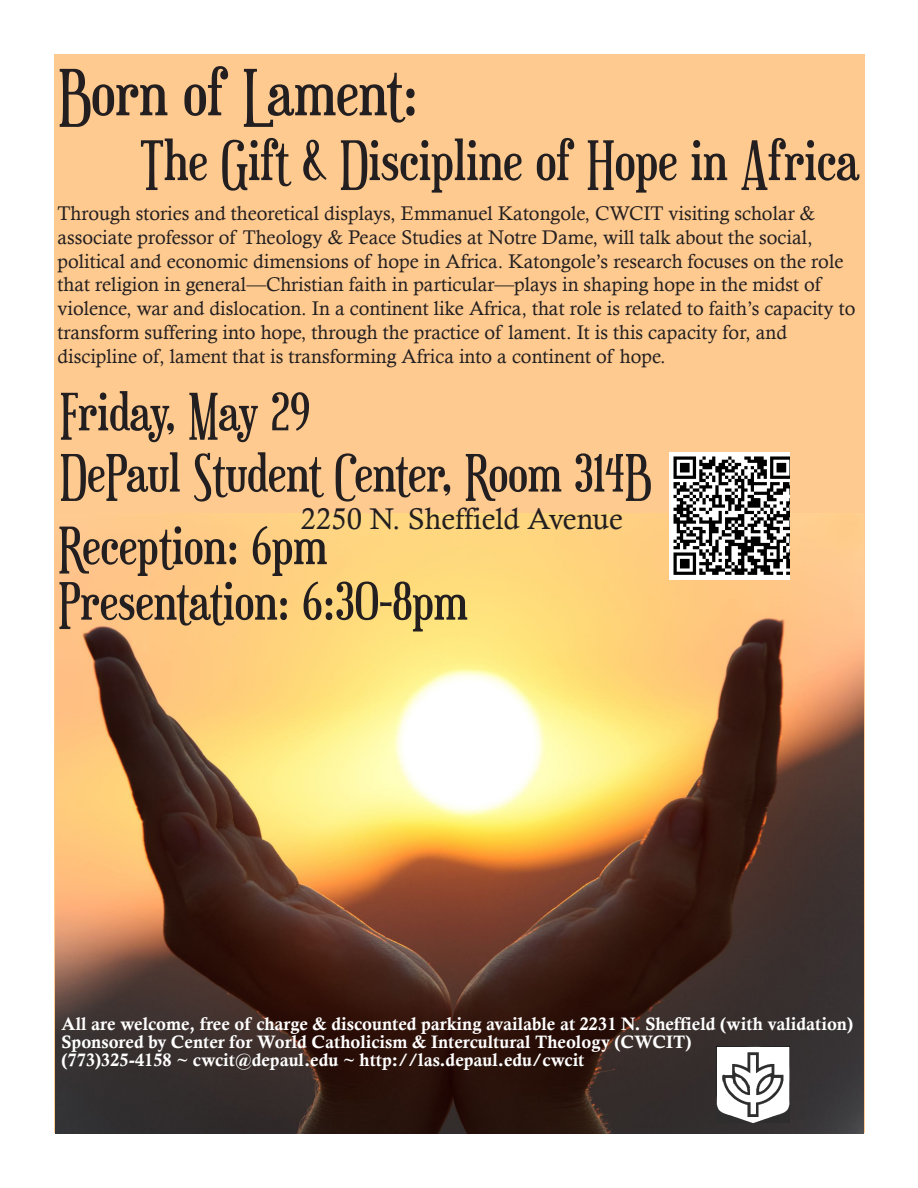
<style>
.page{position:relative;width:918px;height:1188px;background:#fff}
.page>*{position:absolute;margin:0;border:0;box-sizing:border-box;transform-origin:0 0}
.t1{font:63px "Euphorigenic";color:#231f20}
.t2{font:54px "Euphorigenic";color:#231f20}
.t3{font:51px "Euphorigenic";color:#231f20}
.t4{font:30px "Calisto";color:#231f20}
.t5{font:19.8px/23.7px "Calisto";color:#231f20}
.t6{font:18px "Calis MT Bol";color:#fff}
</style>
<div class="page">
<div style="left:55px;top:55px;width:810px;height:1078px;background:#feca90"></div>
<img style="left:56px;top:513px;width:808px;height:621px">
<img style="left:669px;top:452px;width:120px;height:128px">
<img style="left:716px;top:1046px;width:74px;height:76px">
<p class="t1" style="left:58px;top:54px;width:361px">Born of Lament:</p>
<p class="t2" style="left:140px;top:128px;width:721px">The Gift &amp; Discipline of Hope in Africa</p>
<p class="t5" style="left:58px;top:201px;width:759px">Through stories and theoretical displays, Emmanuel Katongole, CWCIT visiting scholar &amp;</p>
<p class="t5" style="left:58px;top:225px;width:757px">associate professor of Theology &amp; Peace Studies at Notre Dame, will talk about the social,</p>
<p class="t5" style="left:58px;top:249px;width:799px">political and economic dimensions of hope in Africa. Katongole’s research focuses on the role that religion in general—Christian faith in particular—plays in shaping hope in the midst of violence, war and dislocation. In a continent like Africa, that role is related to faith’s capacity to transform suffering into hope, through the practice of lament. It is this capacity for, and</p>
<p class="t5" style="left:58px;top:344px;width:610px">discipline of, lament that is transforming Africa into a continent of hope.</p>
<p class="t3" style="left:60px;top:381px;width:252px">Friday, May 29</p>
<p class="t3" style="left:60px;top:442px;width:593px">DePaul Student Center, Room 314B</p>
<p class="t4" style="left:301px;top:501px;width:324px">2250 N. Sheffield Avenue</p>
<p class="t3" style="left:58px;top:515px;width:270px">Reception: 6pm</p>
<p class="t3" style="left:58px;top:570px;width:411px">Presentation: 6:30-8pm</p>
<p class="t6" style="left:62px;top:1013px;width:793px">All are welcome, free of charge &amp; discounted parking available at 2231 N. Sheffield (with validation)</p>
<p class="t6" style="left:62px;top:1031px;width:631px">Sponsored by Center for World Catholicism &amp; Intercultural Theology (CWCIT)</p>
<p class="t6" style="left:62px;top:1049px;width:524px">(773)325-4158 ~ cwcit@depaul.edu ~ http://las.depaul.edu/cwcit</p>
</div>
